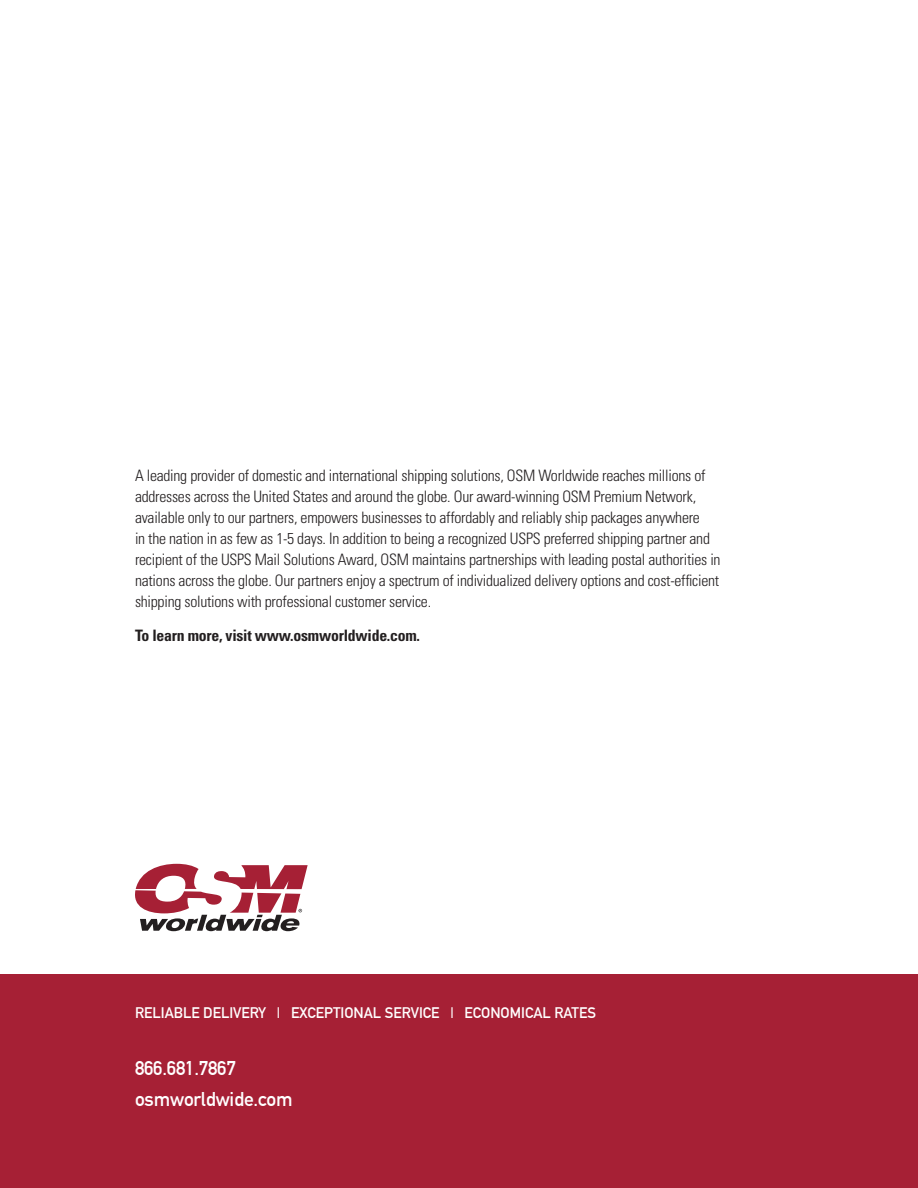
<style>
.page{position:relative;width:918px;height:1188px;background:#fff}
.page>*{position:absolute;margin:0;border:0;box-sizing:border-box;transform-origin:0 0}
.t1{font:700 19.5px "DIN Alternate";letter-spacing:-.01em;color:#fff}
.t2{font:300 condensed 15.75px/21px "Univers";letter-spacing:-.015em;color:#231f20}
.t3{font:700 condensed 15.75px "Univers";letter-spacing:-.015em;color:#231f20}
.t4{font:700 15px "DIN Alternate";color:#fff}
</style>
<div class="page">
<div style="left:0;top:974px;width:918px;height:214px;background:#a62035"></div>
<svg style="left:135px;top:864px;width:173px;height:67px"></svg>
<p class="t2" style="left:135px;top:465px;width:587px">A leading provider of domestic and international shipping solutions, OSM Worldwide reaches millions of addresses across the United States and around the globe. Our award-winning OSM Premium Network, available only to our partners, empowers businesses to affordably and reliably ship packages anywhere<br>in the nation in as few as 1-5 days. In addition to being a recognized USPS preferred shipping partner and recipient of the USPS Mail Solutions Award, OSM maintains partnerships with leading postal authorities in nations across the globe. Our partners enjoy a spectrum of individualized delivery options and cost-efficient shipping solutions with professional customer service.</p>
<p class="t3" style="left:135px;top:626px;width:287px">To learn more, visit www.osmworldwide.com.</p>
<p class="t4" style="left:135px;top:1001px;width:463px">RELIABLE DELIVERY | EXCEPTIONAL SERVICE | ECONOMICAL RATES</p>
<p class="t1" style="left:135px;top:1053px;width:102px">866.681.7867</p>
<p class="t1" style="left:135px;top:1085px;width:159px">osmworldwide.com</p>
</div>
